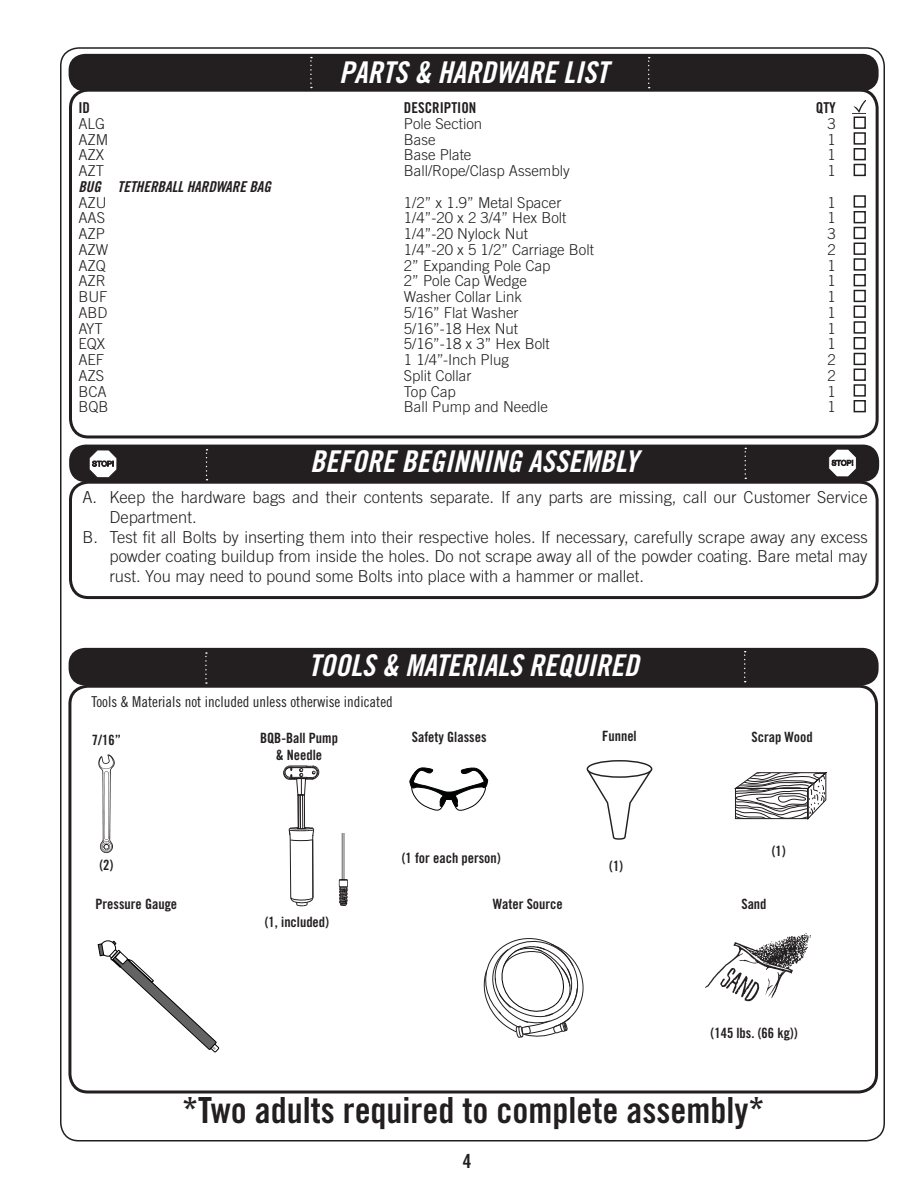
<style>
.page{position:relative;width:918px;height:1188px;background:#fff}
.page>*{position:absolute;margin:0;border:0;box-sizing:border-box;transform-origin:0 0}
.t1{font:36px "Trade Gothic LT Std Bd Cn 20";color:#231f20}
.t2{font:30px "Trade Gothic LT Std Bd Cn 20 Obl";color:#fff}
.t3{font:19.5px "Trade Gothic LT Std Bd Cn 20";color:#231f20}
.t4{font:300 16.5px "Trade Gothic LT Std";color:#231f20}
.t5{font:300 15px "Trade Gothic LT Std";color:#231f20}
.t6{font:15px "Trade Gothic LT Std Cn 18";color:#231f20}
.t7{font:15px "Trade Gothic LT Std Bd Cn 20 Obl";color:#231f20}
.t8{font:15px "Trade Gothic LT Std Bd Cn 20";color:#231f20}
.t9{font:14.1px/17px "Trade Gothic LT Std Bd Cn 20";color:#231f20;text-align:center}
</style>
<div class="page">
<div style="left:68px;top:685px;width:810px;height:409px;border:3px solid #231f20;border-radius:18px"></div>
<div style="left:69px;top:481px;width:810px;height:118px;border:3px solid #231f20;border-radius:18px"></div>
<div style="left:69px;top:88px;width:810px;height:350px;border:3px solid #231f20;border-radius:18px"></div>
<svg style="left:587px;top:771px;width:65px;height:69px"></svg>
<div style="left:587px;top:761px;width:65px;height:16px;background:#fff;border-radius:50%"></div>
<div style="left:587px;top:760px;width:65px;height:18px;border:1px solid #231f20;border-radius:50%"></div>
<img style="left:98px;top:754px;width:16px;height:100px">
<img style="left:705px;top:933px;width:106px;height:69px">
<div style="left:69px;top:54px;width:810px;height:37px;background:#231f20;border-radius:16px"></div>
<svg style="left:310px;top:57px;width:2px;height:31px"></svg>
<svg style="left:648px;top:57px;width:2px;height:31px"></svg>
<img style="left:853px;top:100px;width:13px;height:13px">
<div style="left:854px;top:117px;width:12px;height:12px;border:2px solid #231f20"></div>
<div style="left:854px;top:132px;width:12px;height:13px;border:2px solid #231f20"></div>
<div style="left:854px;top:148px;width:12px;height:12px;border:2px solid #231f20"></div>
<div style="left:854px;top:164px;width:12px;height:12px;border:2px solid #231f20"></div>
<div style="left:854px;top:195px;width:12px;height:13px;border:2px solid #231f20"></div>
<div style="left:854px;top:211px;width:12px;height:12px;border:2px solid #231f20"></div>
<div style="left:854px;top:227px;width:12px;height:12px;border:2px solid #231f20"></div>
<div style="left:854px;top:243px;width:12px;height:12px;border:2px solid #231f20"></div>
<div style="left:854px;top:258px;width:12px;height:13px;border:2px solid #231f20"></div>
<div style="left:854px;top:274px;width:12px;height:12px;border:2px solid #231f20"></div>
<div style="left:854px;top:290px;width:12px;height:12px;border:2px solid #231f20"></div>
<div style="left:854px;top:306px;width:12px;height:12px;border:2px solid #231f20"></div>
<div style="left:854px;top:321px;width:12px;height:13px;border:2px solid #231f20"></div>
<div style="left:854px;top:337px;width:12px;height:12px;border:2px solid #231f20"></div>
<div style="left:854px;top:353px;width:12px;height:12px;border:2px solid #231f20"></div>
<div style="left:854px;top:369px;width:12px;height:12px;border:2px solid #231f20"></div>
<div style="left:854px;top:384px;width:12px;height:13px;border:2px solid #231f20"></div>
<div style="left:854px;top:400px;width:12px;height:12px;border:2px solid #231f20"></div>
<div style="left:69px;top:648px;width:810px;height:37px;background:#231f20;border-radius:16px"></div>
<div style="left:69px;top:445px;width:810px;height:37px;background:#231f20;border-radius:16px"></div>
<svg style="left:205px;top:652px;width:2px;height:32px"></svg>
<svg style="left:206px;top:449px;width:2px;height:31px"></svg>
<svg style="left:744px;top:651px;width:2px;height:31px"></svg>
<svg style="left:745px;top:448px;width:1px;height:31px"></svg>
<svg style="left:89px;top:450px;width:28px;height:28px"></svg>
<svg style="left:829px;top:449px;width:27px;height:28px"></svg>
<svg style="left:483px;top:938px;width:101px;height:100px"></svg>
<svg style="left:283px;top:766px;width:36px;height:140px"></svg>
<svg style="left:734px;top:772px;width:93px;height:48px"></svg>
<svg style="left:409px;top:767px;width:79px;height:44px"></svg>
<hr style="left:342px;top:833px;width:1px;height:47px;background:#010202">
<hr style="left:344px;top:833px;width:1px;height:47px;background:#010202">
<div style="left:339px;top:880px;width:9px;height:7px;border:1px solid #010202"></div>
<svg style="left:338px;top:886px;width:10px;height:20px"></svg>
<svg style="left:98px;top:940px;width:121px;height:113px"></svg>
<h2 class="t2" style="left:339px;top:62px;width:270px">PARTS &amp; HARDWARE LIST</h2>
<p class="t8" style="left:78px;top:102px;width:13px">ID</p>
<p class="t8" style="left:404px;top:102px;width:74px">DESCRIPTION</p>
<p class="t8" style="left:816px;top:102px;width:21px">QTY</p>
<p class="t5" style="left:78px;top:118px;width:28px">ALG</p>
<p class="t5" style="left:404px;top:118px;width:80px">Pole Section</p>
<p class="t5" style="left:828px;top:118px;width:10px">3</p>
<p class="t5" style="left:78px;top:134px;width:31px">AZM</p>
<p class="t5" style="left:404px;top:134px;width:33px">Base</p>
<p class="t5" style="left:828px;top:134px;width:10px">1</p>
<p class="t5" style="left:78px;top:150px;width:27px">AZX</p>
<p class="t5" style="left:404px;top:150px;width:69px">Base Plate</p>
<p class="t5" style="left:828px;top:150px;width:10px">1</p>
<p class="t5" style="left:78px;top:165px;width:27px">AZT</p>
<p class="t5" style="left:404px;top:165px;width:167px">Ball/Rope/Clasp Assembly</p>
<p class="t5" style="left:828px;top:165px;width:10px">1</p>
<p class="t7" style="left:78px;top:181px;width:194px">BUG TETHERBALL HARDWARE BAG</p>
<p class="t5" style="left:78px;top:197px;width:30px">AZU</p>
<p class="t5" style="left:404px;top:197px;width:159px">1/2” x 1.9” Metal Spacer</p>
<p class="t5" style="left:828px;top:197px;width:10px">1</p>
<p class="t5" style="left:78px;top:213px;width:28px">AAS</p>
<p class="t5" style="left:404px;top:213px;width:164px">1/4”-20 x 2 3/4” Hex Bolt</p>
<p class="t5" style="left:828px;top:213px;width:10px">1</p>
<p class="t5" style="left:78px;top:228px;width:28px">AZP</p>
<p class="t5" style="left:404px;top:228px;width:126px">1/4”-20 Nylock Nut</p>
<p class="t5" style="left:828px;top:228px;width:10px">3</p>
<p class="t5" style="left:78px;top:244px;width:31px">AZW</p>
<p class="t5" style="left:404px;top:244px;width:192px">1/4”-20 x 5 1/2” Carriage Bolt</p>
<p class="t5" style="left:828px;top:244px;width:10px">2</p>
<p class="t5" style="left:78px;top:260px;width:29px">AZQ</p>
<p class="t5" style="left:404px;top:260px;width:148px">2” Expanding Pole Cap</p>
<p class="t5" style="left:828px;top:260px;width:10px">1</p>
<p class="t5" style="left:78px;top:276px;width:29px">AZR</p>
<p class="t5" style="left:404px;top:276px;width:125px">2” Pole Cap Wedge</p>
<p class="t5" style="left:828px;top:276px;width:10px">1</p>
<p class="t5" style="left:78px;top:291px;width:31px">BUF</p>
<p class="t5" style="left:404px;top:291px;width:120px">Washer Collar Link</p>
<p class="t5" style="left:828px;top:291px;width:10px">1</p>
<p class="t5" style="left:78px;top:307px;width:31px">ABD</p>
<p class="t5" style="left:404px;top:307px;width:116px">5/16” Flat Washer</p>
<p class="t5" style="left:828px;top:307px;width:10px">1</p>
<p class="t5" style="left:78px;top:323px;width:26px">AYT</p>
<p class="t5" style="left:404px;top:323px;width:116px">5/16”-18 Hex Nut</p>
<p class="t5" style="left:828px;top:323px;width:10px">1</p>
<p class="t5" style="left:78px;top:339px;width:28px">EQX</p>
<p class="t5" style="left:404px;top:339px;width:147px">5/16”-18 x 3” Hex Bolt</p>
<p class="t5" style="left:828px;top:339px;width:10px">1</p>
<p class="t5" style="left:78px;top:354px;width:27px">AEF</p>
<p class="t5" style="left:404px;top:354px;width:107px">1 1/4’’-Inch Plug</p>
<p class="t5" style="left:828px;top:354px;width:10px">2</p>
<p class="t5" style="left:78px;top:370px;width:27px">AZS</p>
<p class="t5" style="left:404px;top:370px;width:69px">Split Collar</p>
<p class="t5" style="left:828px;top:370px;width:10px">2</p>
<p class="t5" style="left:78px;top:386px;width:30px">BCA</p>
<p class="t5" style="left:404px;top:386px;width:53px">Top Cap</p>
<p class="t5" style="left:828px;top:386px;width:10px">1</p>
<p class="t5" style="left:78px;top:402px;width:32px">BQB</p>
<p class="t5" style="left:404px;top:402px;width:146px">Ball Pump and Needle</p>
<p class="t5" style="left:828px;top:402px;width:10px">1</p>
<h2 class="t2" style="left:310px;top:451px;width:330px">BEFORE BEGINNING ASSEMBLY</h2>
<p class="t4" style="left:82px;top:491px;width:787px">A. Keep the hardware bags and their contents separate. If any parts are missing, call our Customer Service</p>
<p class="t4" style="left:109px;top:511px;width:89px">Department.</p>
<p class="t4" style="left:82px;top:531px;width:787px">B. Test fit all Bolts by inserting them into their respective holes. If necessary, carefully scrape away any excess</p>
<p class="t4" style="left:109px;top:551px;width:760px">powder coating buildup from inside the holes. Do not scrape away all of the powder coating. Bare metal may</p>
<p class="t4" style="left:109px;top:570px;width:536px">rust. You may need to pound some Bolts into place with a hammer or mallet.</p>
<h2 class="t2" style="left:308px;top:654px;width:332px">TOOLS &amp; MATERIALS REQUIRED</h2>
<p class="t6" style="left:91px;top:696px;width:303px">Tools &amp; Materials not included unless otherwise indicated</p>
<p class="t9" style="left:92px;top:733px;width:31px">7/16”</p>
<p class="t9" style="left:260px;top:731px;width:79px">BQB-Ball Pump &amp; Needle</p>
<p class="t9" style="left:412px;top:731px;width:76px">Safety Glasses</p>
<p class="t9" style="left:602px;top:729px;width:36px">Funnel</p>
<p class="t9" style="left:751px;top:731px;width:63px">Scrap Wood</p>
<p class="t9" style="left:99px;top:858px;width:16px">(2)</p>
<p class="t9" style="left:95px;top:898px;width:83px">Pressure Gauge</p>
<p class="t9" style="left:265px;top:915px;width:66px">(1, included)</p>
<p class="t9" style="left:402px;top:851px;width:101px">(1 for each person)</p>
<p class="t9" style="left:609px;top:859px;width:16px">(1)</p>
<p class="t9" style="left:772px;top:844px;width:16px">(1)</p>
<p class="t9" style="left:493px;top:898px;width:72px">Water Source</p>
<p class="t9" style="left:741px;top:898px;width:27px">Sand</p>
<p class="t9" style="left:711px;top:1026px;width:89px">(145 lbs. (66 kg))</p>
<h1 class="t1" style="left:182px;top:1097px;width:584px">*Two adults required to complete assembly*</h1>
<p class="t3" style="left:463px;top:1154px;width:10px">4</p>
</div>
